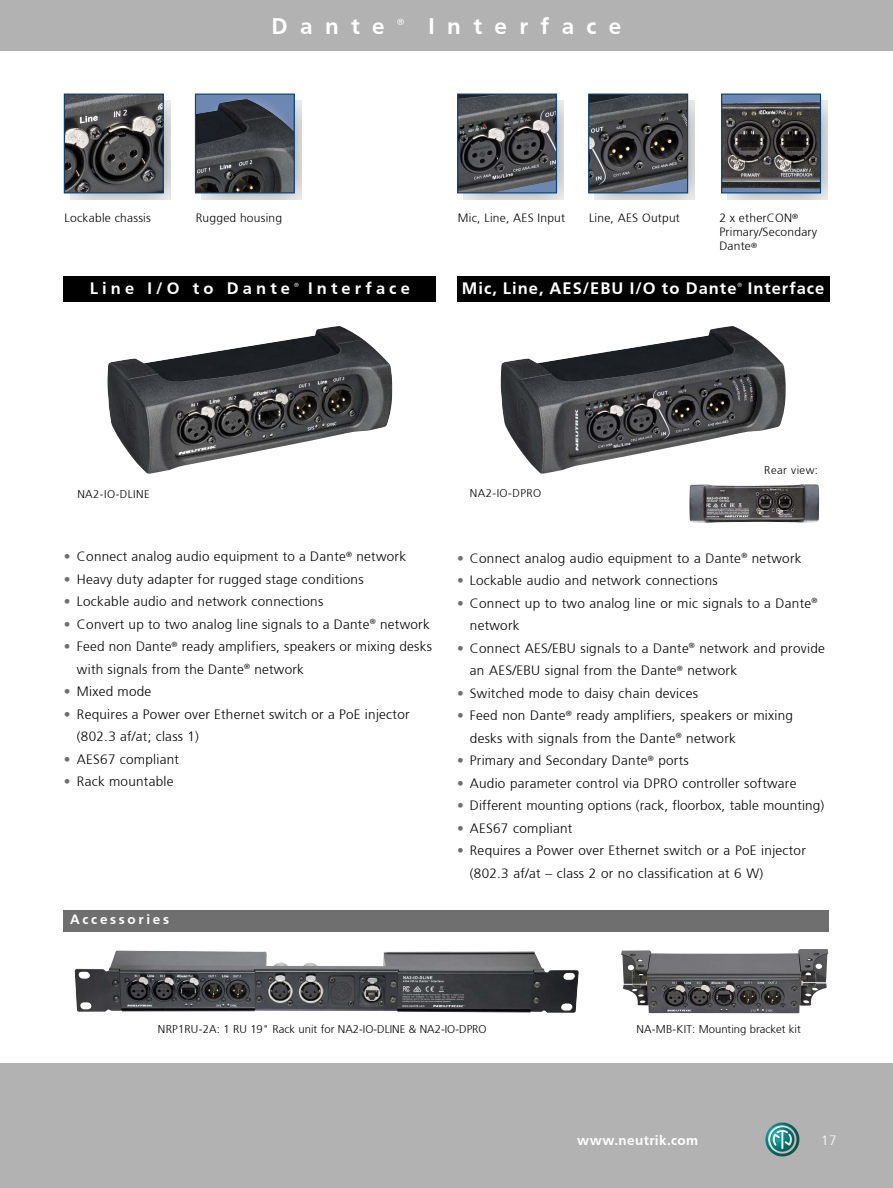
<style>
.page{position:relative;width:893px;height:1188px;background:#fff}
.page>*{position:absolute;margin:0;border:0;box-sizing:border-box;transform-origin:0 0}
.t1{font:700 22.5px "Frutiger";letter-spacing:.55em;color:#fff}
.t2{font:700 16.5px "Frutiger";letter-spacing:.06em;color:#fff}
.t3{font:700 16.5px "Frutiger";letter-spacing:.25em;color:#fff}
.t4{font:300 13.5px/22.5px "Frutiger";letter-spacing:.02em;color:#000}
.t5{font:700 13.5px "Frutiger";letter-spacing:.025em;color:#fff}
.t6{font:700 13.5px "Frutiger";letter-spacing:.2em;color:#fff}
.t7{font:300 13.5px "Frutiger";color:#fff}
.t8{font:300 12px/14.4px "Frutiger";letter-spacing:.02em;color:#000}
.t9{font:300 11.25px "Frutiger";color:#000}
.t10{font:300 11.25px "Frutiger";letter-spacing:.04em;color:#000}
.t11{font:300 9px "Frutiger";color:#fff}
.t12{font:300 6px "Frutiger";color:#fff}
.s1{color:#706f6f}
</style>
<div class="page">
<div style="left:0;top:0;width:893px;height:51px;background:#b2b2b2"></div>
<div style="left:13px;top:1063px;width:880px;height:125px;background:#b2b2b2"></div>
<img style="left:765px;top:1123px;width:34px;height:33px">
<div style="left:0;top:1063px;width:13px;height:125px;background:#b2b2b2"></div>
<img style="left:595px;top:100px;width:99px;height:100px">
<img style="left:727px;top:100px;width:100px;height:100px">
<img style="left:463px;top:100px;width:100px;height:100px">
<img style="left:70px;top:100px;width:100px;height:100px">
<img style="left:201px;top:100px;width:100px;height:100px">
<img style="left:459px;top:96px;width:96px;height:95px">
<div style="left:457px;top:94px;width:100px;height:99px;border:1px solid #004279"></div>
<img style="left:590px;top:96px;width:96px;height:95px">
<div style="left:588px;top:94px;width:100px;height:99px;border:1px solid #004279"></div>
<div style="left:722px;top:94px;width:98px;height:99px;background:linear-gradient(to right,#6f89b3,#6f89b3)"></div>
<img style="left:723px;top:102px;width:96px;height:87px">
<div style="left:721px;top:94px;width:100px;height:99px;border:1px solid #004279"></div>
<img style="left:66px;top:96px;width:96px;height:95px">
<div style="left:64px;top:94px;width:100px;height:99px;border:1px solid #004279"></div>
<div style="left:195px;top:94px;width:99px;height:99px;background:#6c87b1"></div>
<img style="left:197px;top:99px;width:96px;height:92px">
<div style="left:195px;top:94px;width:100px;height:99px;border:1px solid #004279"></div>
<div style="left:457px;top:276px;width:372px;height:26px;background:#000"></div>
<div style="left:64px;top:276px;width:372px;height:26px;background:#000"></div>
<img style="left:107px;top:326px;width:286px;height:148px">
<img style="left:500px;top:326px;width:286px;height:148px">
<img style="left:689px;top:484px;width:130px;height:39px">
<img style="left:75px;top:951px;width:504px;height:62px">
<div style="left:64px;top:910px;width:765px;height:21px;background:#706f6f"></div>
<img style="left:621px;top:949px;width:207px;height:64px">
<h1 class="t1" style="left:272px;top:13px;width:115px">Dante</h1>
<p class="t11" style="left:397px;top:17px;width:9px">®</p>
<h1 class="t1" style="left:429px;top:13px;width:194px">Interface</h1>
<p class="t8" style="left:65px;top:210px;width:88px">Lockable chassis</p>
<p class="t8" style="left:196px;top:210px;width:88px">Rugged housing</p>
<p class="t8" style="left:458px;top:210px;width:109px">Mic, Line, AES Input</p>
<p class="t8" style="left:589px;top:210px;width:92px">Line, AES Output</p>
<p class="t8" style="left:719px;top:210px;width:99px">2 x etherCON<sup>®<br></sup>Primary/Secondary<br>Dante<sup>®</sup></p>
<p class="t3" style="left:90px;top:279px;width:202px">Line I/O to Dante</p>
<p class="t2" style="left:748px;top:279px;width:78px">Interface</p>
<p class="t12" style="left:294px;top:282px;width:6px">®</p>
<p class="t3" style="left:308px;top:279px;width:103px">Interface</p>
<p class="t2" style="left:462px;top:279px;width:276px">Mic, Line, AES/EBU I/O to Dante</p>
<p class="t12" style="left:737px;top:282px;width:6px">®</p>
<p class="t10" style="left:77px;top:487px;width:74px">NA2-IO-DLINE</p>
<p class="t4" style="left:64px;top:545px;width:344px"><span class="s1">•</span> Connect analog audio equipment to a Dante<sup>®</sup> network</p>
<p class="t4" style="left:64px;top:568px;width:301px"><span class="s1">•</span> Heavy duty adapter for rugged stage conditions</p>
<p class="t4" style="left:64px;top:590px;width:261px"><span class="s1">•</span> Lockable audio and network connections</p>
<p class="t4" style="left:64px;top:613px;width:367px"><span class="s1">•</span> Convert up to two analog line signals to a Dante<sup>®</sup> network</p>
<p class="t4" style="left:77px;top:635px;width:356px;text-indent:-13px"><span class="s1">•</span> Feed non Dante<sup>®</sup> ready amplifiers, speakers or mixing desks with signals from the Dante<sup>®</sup> network</p>
<p class="t4" style="left:64px;top:680px;width:89px"><span class="s1">•</span> Mixed mode</p>
<p class="t4" style="left:77px;top:703px;width:334px;text-indent:-13px"><span class="s1">•</span> Requires a Power over Ethernet switch or a PoE injector (802.3 af/at; class 1)</p>
<p class="t4" style="left:64px;top:748px;width:117px"><span class="s1">•</span> AES67 compliant</p>
<p class="t4" style="left:64px;top:770px;width:111px"><span class="s1">•</span> Rack mountable</p>
<p class="t6" style="left:70px;top:912px;width:100px">Accessories</p>
<p class="t10" style="left:470px;top:487px;width:73px">NA2-IO-DPRO</p>
<p class="t10" style="left:764px;top:464px;width:55px">Rear view:</p>
<p class="t4" style="left:457px;top:547px;width:346px"><span class="s1">•</span> Connect analog audio equipment to a Dante<sup>®</sup> network</p>
<p class="t4" style="left:457px;top:569px;width:262px"><span class="s1">•</span> Lockable audio and network connections</p>
<p class="t4" style="left:470px;top:592px;width:349px;text-indent:-13px"><span class="s1">•</span> Connect up to two analog line or mic signals to a Dante<sup>® </sup>network</p>
<p class="t4" style="left:470px;top:637px;width:356px;text-indent:-13px"><span class="s1">•</span> Connect AES/EBU signals to a Dante<sup>®</sup> network and provide an AES/EBU signal from the Dante<sup>®</sup> network</p>
<p class="t4" style="left:457px;top:682px;width:242px"><span class="s1">•</span> Switched mode to daisy chain devices</p>
<p class="t4" style="left:470px;top:704px;width:325px;text-indent:-13px"><span class="s1">•</span> Feed non Dante<sup>®</sup> ready amplifiers, speakers or mixing desks with signals from the Dante<sup>®</sup> network</p>
<p class="t4" style="left:457px;top:749px;width:233px"><span class="s1">•</span> Primary and Secondary Dante<sup>®</sup> ports</p>
<p class="t4" style="left:457px;top:772px;width:341px"><span class="s1">•</span> Audio parameter control via DPRO controller software</p>
<p class="t4" style="left:457px;top:794px;width:369px"><span class="s1">•</span> Different mounting options (rack, floorbox, table mounting)</p>
<p class="t4" style="left:457px;top:817px;width:117px"><span class="s1">•</span> AES67 compliant</p>
<p class="t4" style="left:470px;top:839px;width:338px;text-indent:-13px"><span class="s1">•</span> Requires a Power over Ethernet switch or a PoE injector (802.3 af/at – class 2 or no classification at 6 W)</p>
<p class="t9" style="left:158px;top:1023px;width:330px">NRP1RU-2A: 1 RU 19" Rack unit for NA2-IO-DLINE &amp; NA2-IO-DPRO</p>
<p class="t9" style="left:636px;top:1023px;width:166px">NA-MB-KIT: Mounting bracket kit</p>
<p class="t5" style="left:577px;top:1132px;width:123px">www.neutrik.com</p>
<p class="t7" style="left:821px;top:1132px;width:17px">17</p>
</div>
